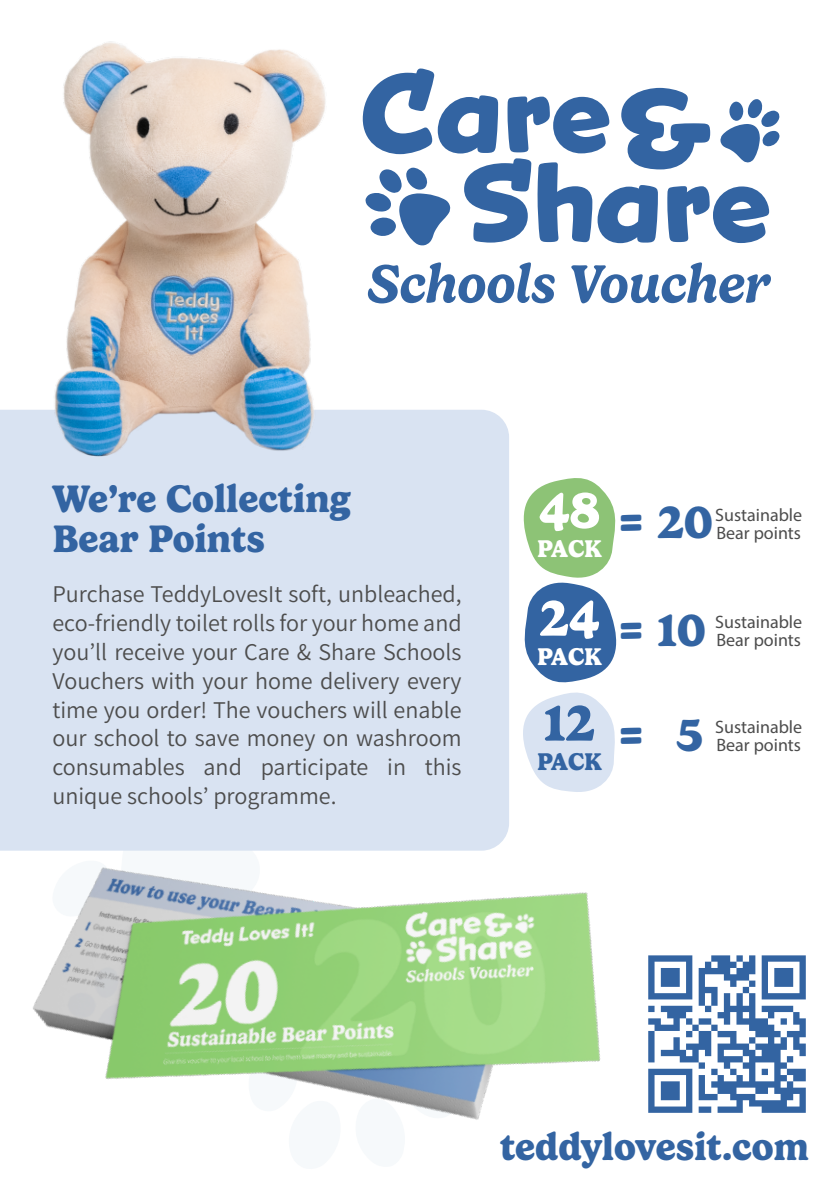
<style>
.page{position:relative;width:840px;height:1191px;background:#fff}
.page>*{position:absolute;margin:0;border:0;box-sizing:border-box;transform-origin:0 0}
.t1{font:700 110.6px "Snicker";color:#3364a2}
.t2{font:italic 600 54.6px "Gelica";color:#3364a2}
.t3{font:700 50.4px "Gelica";color:#fff}
.t4{font:700 50.4px "Gelica";color:#3364a2}
.t5{font:700 45.6px "Gelica";color:#3364a2}
.t6{font:700 42px "Snicker";color:#3364a2}
.t7{font:700 38.8px/40px "Gelica";letter-spacing:-.005em;color:#3364a2}
.t8{font:700 24.6px "Gelica";letter-spacing:-.01em;color:#fff}
.t9{font:700 24.6px "Gelica";color:#3364a2}
.t10{font:200 24px/28.8px "Assistant";color:#4d4d4d;text-align:justify}
.t11{font:18px "Myriad Pro";color:#4d4d4d}
.s1{font-family:"Snicker";font-size:42px}
.s2{font-family:"Gelica";font-size:45.6px}
</style>
<div class="page">
<svg style="left:523px;top:478px;width:93px;height:121px"></svg>
<svg style="left:405px;top:168px;width:45px;height:78px"></svg>
<svg style="left:720px;top:99px;width:59px;height:64px"></svg>
<div style="left:0;top:410px;width:509px;height:189px;background:#d9e3f2"></div>
<svg style="left:748px;top:955px;width:57px;height:157px"></svg>
<img style="left:0;top:41px;width:405px;height:464px">
<img style="left:0;top:599px;width:748px;height:521px">
<h1 class="t1" style="left:359px;top:41px;width:355px">Care&amp;</h1>
<h1 class="t1" style="left:461px;top:131px;width:309px">Share</h1>
<h2 class="t2" style="left:365px;top:253px;width:404px">Schools Voucher</h2>
<h3 class="t7" style="left:52px;top:478px;width:300px">We’re Collecting<br>Bear Points</h3>
<h3 class="t3" style="left:538px;top:481px;width:62px">48</h3>
<p class="t8" style="left:536px;top:534px;width:66px">PACK</p>
<h3 class="t5" style="left:619px;top:496px;width:94px"><span class="s1">=</span> 20</h3>
<p class="t11" style="left:714px;top:503px;width:88px">Sustainable</p>
<p class="t11" style="left:716px;top:521px;width:86px">Bear points</p>
<p class="t10" style="left:52px;top:579px;width:410px">Purchase TeddyLovesIt soft, unbleached, eco-friendly toilet rolls for your home and you’ll receive your Care &amp; Share Schools Vouchers with your home delivery every time you order! The vouchers will enable our school to save money on washroom consumables and participate in this unique schools’ programme.</p>
<h3 class="t3" style="left:539px;top:589px;width:61px">24</h3>
<p class="t8" style="left:536px;top:642px;width:66px">PACK</p>
<h3 class="t4" style="left:543px;top:694px;width:53px">12</h3>
<p class="t9" style="left:536px;top:747px;width:66px">PACK</p>
<h3 class="t5" style="left:619px;top:603px;width:87px"><span class="s1">=</span> 10</h3>
<p class="t11" style="left:714px;top:611px;width:88px">Sustainable</p>
<p class="t11" style="left:716px;top:629px;width:86px">Bear points</p>
<h3 class="t6" style="left:619px;top:704px;width:84px">= <span class="s2">5</span></h3>
<p class="t11" style="left:714px;top:716px;width:88px">Sustainable</p>
<p class="t11" style="left:716px;top:734px;width:86px">Bear points</p>
<h3 class="t7" style="left:500px;top:1126px;width:310px">teddylovesit.com</h3>
</div>
